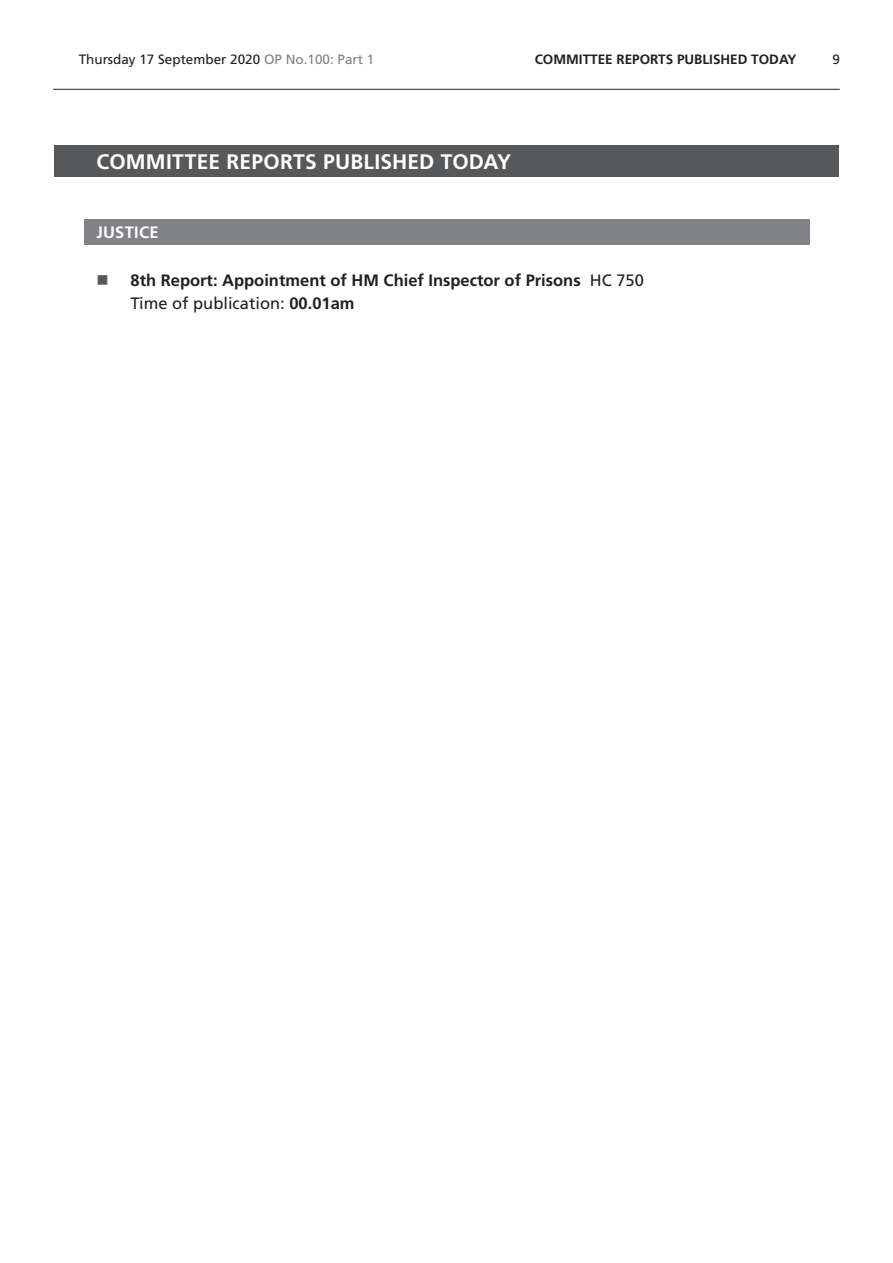
<style>
.page{position:relative;width:893px;height:1263px;background:#fff}
.page>*{position:absolute;margin:0;border:0;box-sizing:border-box;transform-origin:0 0}
.Heading1Grey{font:700 21px "Frutiger LT Std";letter-spacing:.01em;color:#fff}
.t1{font:700 16.5px/22.5px "Frutiger LT Std";color:#231f20}
.Heading2Grey{font:700 16.5px "Frutiger LT Std";letter-spacing:.02em;color:#fff}
.t2{font:13.5px "Frutiger LT Std";color:#231f20}
.t3{font:700 13.5px "Frutiger LT Std";color:#231f20}
.s1{color:#808285}
.s2{font-weight:400}
</style>
<div class="page">
<hr style="left:53px;top:89px;width:787px;height:1px;background:#231f20">
<div style="left:54px;top:146px;width:785px;height:31px;background:#57585a"></div>
<div style="left:84px;top:219px;width:725px;height:25px;background:#808285"></div>
<p class="t2" style="left:79px;top:52px;width:297px">Thursday 17 September 2020 <span class="s1">OP No.100: Part 1</span></p>
<p class="t3" style="left:535px;top:52px;width:28px">Committee</p>
<p class="t3" style="left:616px;top:52px;width:42px">Reports</p>
<p class="t3" style="left:677px;top:52px;width:17px">Published</p>
<p class="t3" style="left:751px;top:52px;width:28px">Today</p>
<p class="t2" style="left:832px;top:52px;width:9px">9</p>
<h2 class="Heading1Grey" style="left:97px;top:149px;width:416px">COMMITTEE REPORTS PUBLISHED TODAY</h2>
<h2 class="Heading2Grey" style="left:97px;top:223px;width:64px">JUSTICE</h2>
<p class="t1" style="left:131px;top:269px;width:515px">8th Report: Appointment of HM Chief Inspector of Prisons <span class="s2">HC 750<br>Time of publication:</span> 00.01am</p>
</div>
